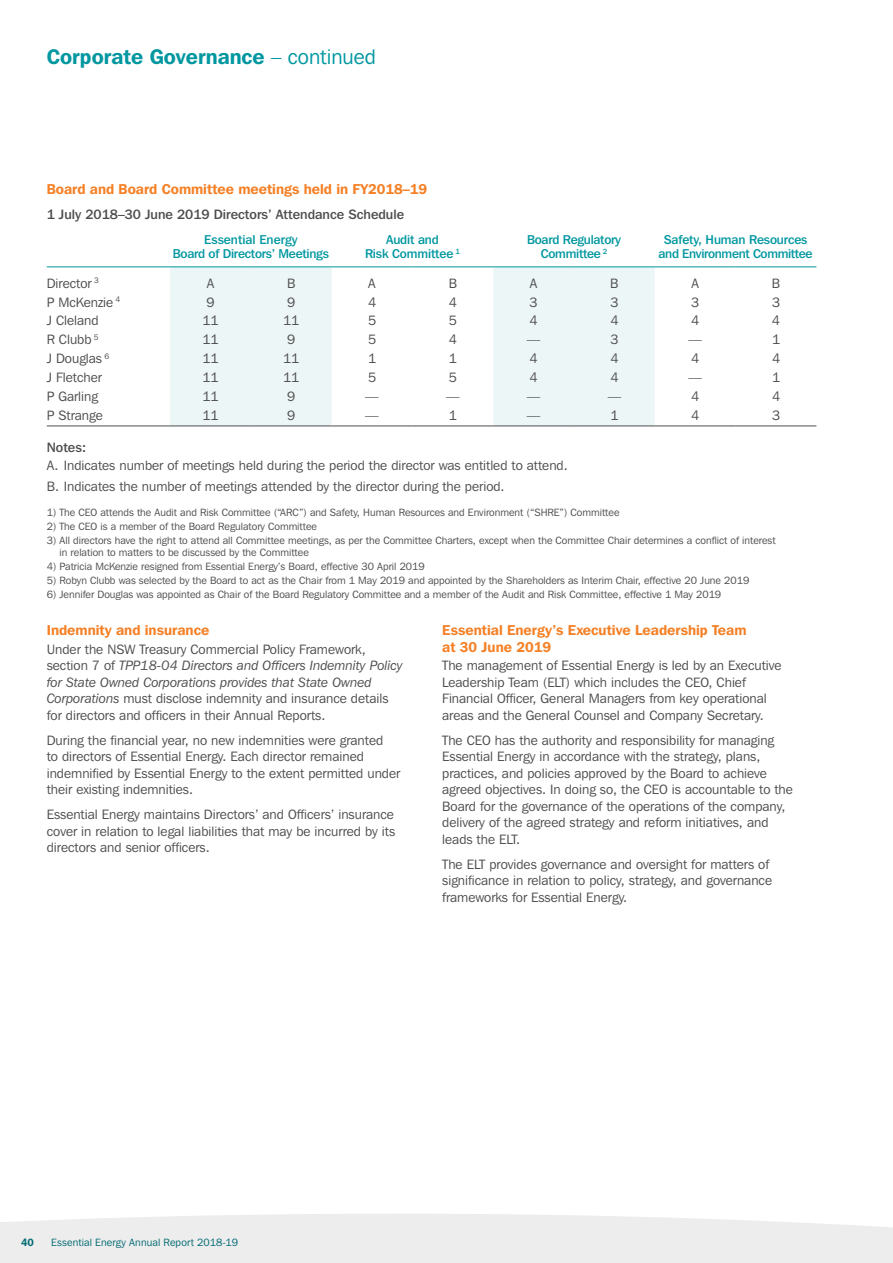
<style>
.page{position:relative;width:893px;height:1263px;background:#fff}
.page>*{position:absolute;margin:0;border:0;box-sizing:border-box;transform-origin:0 0}
.t1{font:600 21px "Franklin Gothic IT Cby BT";color:#0097a0}
.t2{font:600 14.25px/16.5px "Franklin Gothic IT Cby BT";color:#f58025}
.t3{font:13.5px/16.5px "Franklin Gothic IT Cby BT";color:#4d4d4f}
.t4{font:500 13.5px "Franklin Gothic IT Cby BT";color:#4d4d4f}
.t5{font:500 12.75px/14.2px "Franklin Gothic IT Cby BT";letter-spacing:-.02em;color:#0097a0;text-align:center}
.t6{font:10.5px/12px "Franklin Gothic IT Cby BT";color:#4d4d4f}
.t7{font:10.5px "Franklin Gothic IT Cby BT";letter-spacing:.01em;color:#006a71}
.t8{font:600 10.5px "Franklin Gothic IT Cby BT";color:#006a71}
.s1{font-weight:400}
.s2{font-style:italic}
</style>
<div class="page">
<div style="left:0;top:1214px;width:893px;height:49px;background:#ededee"></div>
<svg style="left:170px;top:267px;width:485px;height:159px;fill:#edf6f6"></svg>
<hr style="left:47px;top:426px;width:123px;height:1px;background:#4d4d4f">
<hr style="left:170px;top:426px;width:81px;height:1px;background:#4d4d4f">
<hr style="left:251px;top:426px;width:81px;height:1px;background:#4d4d4f">
<hr style="left:332px;top:426px;width:80px;height:1px;background:#4d4d4f">
<hr style="left:412px;top:426px;width:81px;height:1px;background:#4d4d4f">
<hr style="left:493px;top:426px;width:81px;height:1px;background:#4d4d4f">
<hr style="left:574px;top:426px;width:81px;height:1px;background:#4d4d4f">
<hr style="left:655px;top:426px;width:81px;height:1px;background:#4d4d4f">
<hr style="left:736px;top:426px;width:80px;height:1px;background:#4d4d4f">
<hr style="left:47px;top:266px;width:123px;height:1px;background:#0097a0">
<hr style="left:170px;top:266px;width:81px;height:1px;background:#0097a0">
<hr style="left:251px;top:266px;width:81px;height:1px;background:#0097a0">
<hr style="left:332px;top:266px;width:80px;height:1px;background:#0097a0">
<hr style="left:412px;top:266px;width:81px;height:1px;background:#0097a0">
<hr style="left:493px;top:266px;width:81px;height:1px;background:#0097a0">
<hr style="left:574px;top:266px;width:81px;height:1px;background:#0097a0">
<hr style="left:655px;top:266px;width:81px;height:1px;background:#0097a0">
<hr style="left:736px;top:266px;width:80px;height:1px;background:#0097a0">
<h1 class="t1" style="left:47px;top:43px;width:331px">Corporate Governance <span class="s1">– continued</span></h1>
<p class="t2" style="left:47px;top:181px;width:382px">Board and Board Committee meetings held in FY2018–19</p>
<p class="t4" style="left:47px;top:206px;width:359px">1 July 2018–30 June 2019 Directors’ Attendance Schedule</p>
<p class="t5" style="left:173px;top:232px;width:158px">Essential Energy<br>Board of Directors’ Meetings</p>
<p class="t5" style="left:365px;top:232px;width:96px">Audit and<br>Risk Committee <sup>1</sup></p>
<p class="t5" style="left:527px;top:232px;width:95px">Board Regulatory<br>Committee <sup>2</sup></p>
<p class="t5" style="left:659px;top:232px;width:156px">Safety, Human Resources and Environment Committee</p>
<p class="t3" style="left:47px;top:275px;width:54px">Director <sup>3</sup></p>
<p class="t3" style="left:207px;top:275px;width:9px">A</p>
<p class="t3" style="left:287px;top:275px;width:10px">B</p>
<p class="t3" style="left:368px;top:275px;width:9px">A</p>
<p class="t3" style="left:449px;top:275px;width:10px">B</p>
<p class="t3" style="left:530px;top:275px;width:9px">A</p>
<p class="t3" style="left:610px;top:275px;width:10px">B</p>
<p class="t3" style="left:691px;top:275px;width:9px">A</p>
<p class="t3" style="left:772px;top:275px;width:10px">B</p>
<p class="t3" style="left:47px;top:293px;width:75px">P McKenzie <sup>4</sup></p>
<p class="t3" style="left:206px;top:293px;width:10px">9</p>
<p class="t3" style="left:287px;top:293px;width:10px">9</p>
<p class="t3" style="left:368px;top:293px;width:10px">4</p>
<p class="t3" style="left:449px;top:293px;width:10px">4</p>
<p class="t3" style="left:530px;top:293px;width:10px">3</p>
<p class="t3" style="left:610px;top:293px;width:10px">3</p>
<p class="t3" style="left:691px;top:293px;width:10px">3</p>
<p class="t3" style="left:772px;top:293px;width:10px">3</p>
<p class="t3" style="left:47px;top:312px;width:53px">J Cleland</p>
<p class="t3" style="left:202px;top:312px;width:18px">11</p>
<p class="t3" style="left:283px;top:312px;width:18px">11</p>
<p class="t3" style="left:368px;top:312px;width:10px">5</p>
<p class="t3" style="left:449px;top:312px;width:10px">5</p>
<p class="t3" style="left:530px;top:312px;width:10px">4</p>
<p class="t3" style="left:610px;top:312px;width:10px">4</p>
<p class="t3" style="left:691px;top:312px;width:10px">4</p>
<p class="t3" style="left:772px;top:312px;width:10px">4</p>
<p class="t3" style="left:47px;top:331px;width:53px">R Clubb <sup>5</sup></p>
<p class="t3" style="left:202px;top:331px;width:18px">11</p>
<p class="t3" style="left:287px;top:331px;width:10px">9</p>
<p class="t3" style="left:368px;top:331px;width:10px">5</p>
<p class="t3" style="left:449px;top:331px;width:10px">4</p>
<p class="t3" style="left:527px;top:331px;width:15px">—</p>
<p class="t3" style="left:610px;top:331px;width:10px">3</p>
<p class="t3" style="left:688px;top:331px;width:15px">—</p>
<p class="t3" style="left:772px;top:331px;width:10px">1</p>
<p class="t3" style="left:47px;top:350px;width:64px">J Douglas <sup>6</sup></p>
<p class="t3" style="left:202px;top:350px;width:18px">11</p>
<p class="t3" style="left:283px;top:350px;width:18px">11</p>
<p class="t3" style="left:368px;top:350px;width:10px">1</p>
<p class="t3" style="left:449px;top:350px;width:10px">1</p>
<p class="t3" style="left:530px;top:350px;width:10px">4</p>
<p class="t3" style="left:610px;top:350px;width:10px">4</p>
<p class="t3" style="left:691px;top:350px;width:10px">4</p>
<p class="t3" style="left:772px;top:350px;width:10px">4</p>
<p class="t3" style="left:47px;top:369px;width:57px">J Fletcher</p>
<p class="t3" style="left:202px;top:369px;width:18px">11</p>
<p class="t3" style="left:283px;top:369px;width:18px">11</p>
<p class="t3" style="left:368px;top:369px;width:10px">5</p>
<p class="t3" style="left:449px;top:369px;width:10px">5</p>
<p class="t3" style="left:530px;top:369px;width:10px">4</p>
<p class="t3" style="left:610px;top:369px;width:10px">4</p>
<p class="t3" style="left:688px;top:369px;width:15px">—</p>
<p class="t3" style="left:772px;top:369px;width:10px">1</p>
<p class="t3" style="left:47px;top:388px;width:53px">P Garling</p>
<p class="t3" style="left:202px;top:388px;width:18px">11</p>
<p class="t3" style="left:287px;top:388px;width:10px">9</p>
<p class="t3" style="left:365px;top:388px;width:15px">—</p>
<p class="t3" style="left:446px;top:388px;width:15px">—</p>
<p class="t3" style="left:527px;top:388px;width:15px">—</p>
<p class="t3" style="left:608px;top:388px;width:15px">—</p>
<p class="t3" style="left:691px;top:388px;width:10px">4</p>
<p class="t3" style="left:772px;top:388px;width:10px">4</p>
<p class="t3" style="left:47px;top:406px;width:58px">P Strange</p>
<p class="t3" style="left:202px;top:406px;width:18px">11</p>
<p class="t3" style="left:287px;top:406px;width:10px">9</p>
<p class="t3" style="left:365px;top:406px;width:15px">—</p>
<p class="t3" style="left:449px;top:406px;width:10px">1</p>
<p class="t3" style="left:527px;top:406px;width:15px">—</p>
<p class="t3" style="left:610px;top:406px;width:10px">1</p>
<p class="t3" style="left:691px;top:406px;width:10px">4</p>
<p class="t3" style="left:772px;top:406px;width:10px">3</p>
<p class="t4" style="left:47px;top:438px;width:41px">Notes:</p>
<p class="t3" style="left:47px;top:455px;width:522px;line-height:20.7px">A. Indicates number of meetings held during the period the director was entitled to attend.<br>B. Indicates the number of meetings attended by the director during the period.</p>
<p class="t6" style="left:47px;top:506px;width:574px">1) The CEO attends the Audit and Risk Committee (“ARC”) and Safety, Human Resources and Environment (“SHRE”) Committee</p>
<p class="t6" style="left:47px;top:520px;width:272px">2) The CEO is a member of the Board Regulatory Committee</p>
<p class="t6" style="left:60px;top:534px;width:717px;text-indent:-13px">3) All directors have the right to attend all Committee meetings, as per the Committee Charters, except when the Committee Chair determines a conflict of interest in relation to matters to be discussed by the Committee</p>
<p class="t6" style="left:47px;top:560px;width:379px">4) Patricia McKenzie resigned from Essential Energy’s Board, effective 30 April 2019</p>
<p class="t6" style="left:47px;top:574px;width:704px">5) Robyn Clubb was selected by the Board to act as the Chair from 1 May 2019 and appointed by the Shareholders as Interim Chair, effective 20 June 2019</p>
<p class="t6" style="left:47px;top:588px;width:676px">6) Jennifer Douglas was appointed as Chair of the Board Regulatory Committee and a member of the Audit and Risk Committee, effective 1 May 2019</p>
<p class="t2" style="left:47px;top:622px;width:164px">Indemnity and insurance</p>
<p class="t3" style="left:47px;top:641px;width:357px">Under the NSW Treasury Commercial Policy Framework, section 7 of <span class="s2">TPP18-04 Directors and Officers Indemnity Policy for State Owned Corporations provides that State Owned Corporations</span> must disclose indemnity and insurance details for directors and officers in their Annual Reports.</p>
<p class="t3" style="left:47px;top:732px;width:355px">During the financial year, no new indemnities were granted<br>to directors of Essential Energy. Each director remained indemnified by Essential Energy to the extent permitted under their existing indemnities.</p>
<p class="t3" style="left:47px;top:806px;width:350px;text-align:justify">Essential Energy maintains Directors’ and Officers’ insurance cover in relation to legal liabilities that may be incurred by its directors and senior officers.</p>
<p class="t2" style="left:442px;top:622px;width:306px">Essential Energy’s Executive Leadership Team at 30 June 2019</p>
<p class="t3" style="left:442px;top:657px;width:341px">The management of Essential Energy is led by an Executive Leadership Team (ELT) which includes the CEO, Chief Financial Officer, General Managers from key operational areas and the General Counsel and Company Secretary.</p>
<p class="t3" style="left:442px;top:732px;width:352px">The CEO has the authority and responsibility for managing Essential Energy in accordance with the strategy, plans, practices, and policies approved by the Board to achieve agreed objectives. In doing so, the CEO is accountable to the Board for the governance of the operations of the company, delivery of the agreed strategy and reform initiatives, and leads the ELT.</p>
<p class="t3" style="left:442px;top:856px;width:331px">The ELT provides governance and oversight for matters of significance in relation to policy, strategy, and governance frameworks for Essential Energy.</p>
<p class="t8" style="left:21px;top:1235px;width:14px">40</p>
<p class="t7" style="left:51px;top:1235px;width:189px">Essential Energy Annual Report 2018-19</p>
</div>
